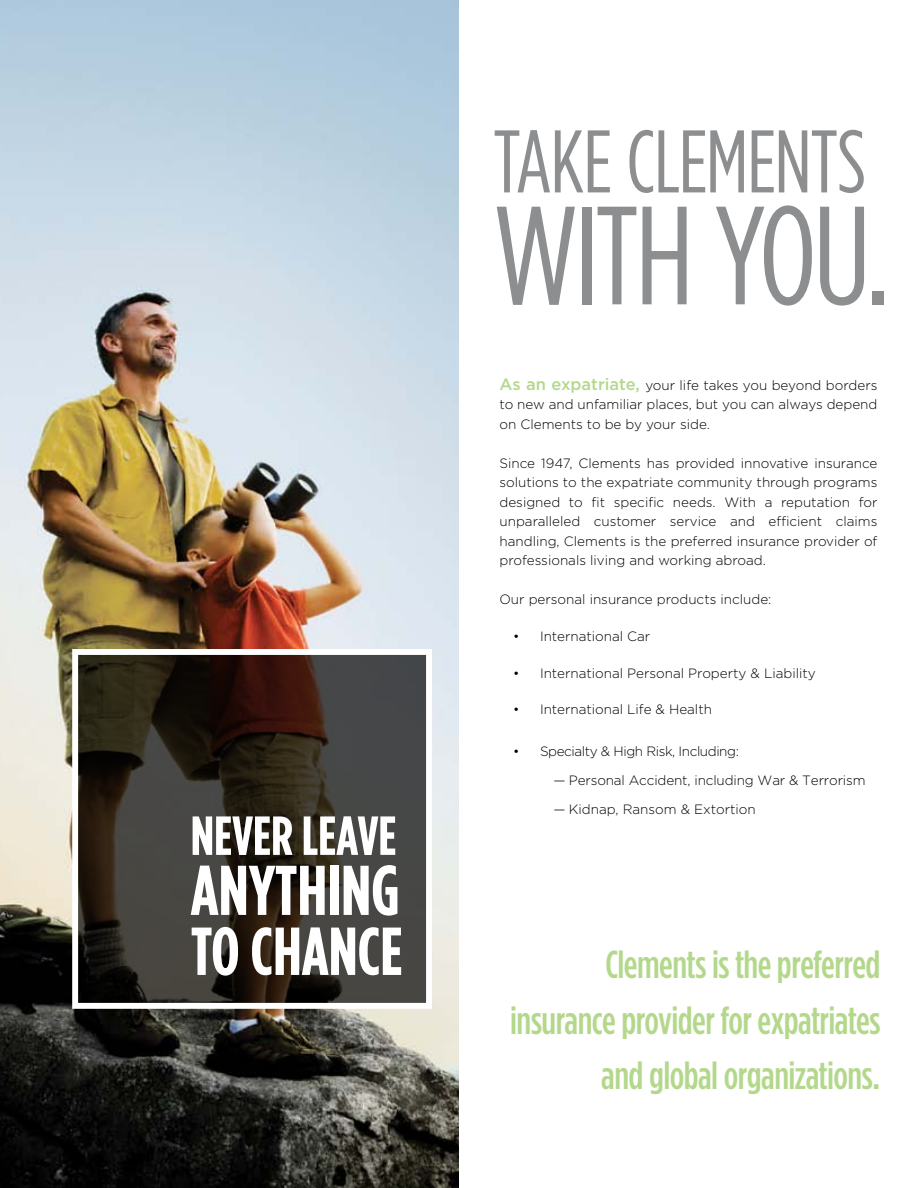
<style>
.page{position:relative;width:918px;height:1188px;background:#fff}
.page>*{position:absolute;margin:0;border:0;box-sizing:border-box;transform-origin:0 0}
.t1{font:139.5px "Gotham Condensed";letter-spacing:-.025em;color:#8c8e90}
.t2{font:88.65px "Gotham Condensed";letter-spacing:-.015em;color:#8c8e90}
.t3{font:700 70.2px "Gotham Condensed";color:#fff}
.t4{font:700 67.65px "Gotham Condensed";color:#fff}
.t5{font:700 54.9px "Gotham Condensed";color:#fff}
.t6{font:500 39px/55.5px "Gotham Condensed";letter-spacing:-.015em;color:#b4d88b;text-align:right}
.t7{font:300 13.5px/19.5px "Gotham";color:#000;text-align:justify}
.t8{font:300 13.5px "Gotham";letter-spacing:-.03em;color:#000}
.s1{font-weight:500;font-size:16.5px;color:#b4d88b}
</style>
<div class="page">
<img style="left:0;top:0;width:459px;height:1188px">
<svg style="left:79px;top:656px;width:346px;height:346px;background:#352f29"></svg>
<div style="left:72px;top:649px;width:360px;height:360px;border:6px solid #fff"></div>
<h3 class="t5" style="left:191px;top:803px;width:207px">NEVER LEAVE</h3>
<h3 class="t3" style="left:191px;top:849px;width:210px">ANYTHING</h3>
<h3 class="t4" style="left:191px;top:912px;width:214px">TO CHANCE</h3>
<h2 class="t2" style="left:494px;top:111px;width:374px">TAKE CLEMENTS</h2>
<h1 class="t1" style="left:494px;top:176px;width:398px">WITH YOU.</h1>
<p class="t7" style="left:500px;top:375px;width:380px"><span class="s1">As an expatriate,</span> your life takes you beyond borders to new and unfamiliar places, but you can always depend on Clements to be by your side.</p>
<p class="t7" style="left:500px;top:453px;width:380px">Since 1947, Clements has provided innovative insurance solutions to the expatriate community through programs designed to fit specific needs. With a reputation for unparalleled customer service and efficient claims handling, Clements is the preferred insurance provider of professionals living and working abroad.</p>
<p class="t7" style="left:500px;top:589px;width:274px">Our personal insurance products include:</p>
<p class="t7" style="left:513px;top:626px;width:139px">• International Car</p>
<p class="t7" style="left:513px;top:663px;width:304px">• International Personal Property &amp; Liability</p>
<p class="t7" style="left:513px;top:700px;width:201px">• International Life &amp; Health</p>
<p class="t8" style="left:513px;top:742px;width:227px">• Specialty &amp; High Risk, Including:</p>
<p class="t7" style="left:554px;top:770px;width:314px">— Personal Accident, including War &amp; Terrorism</p>
<p class="t7" style="left:554px;top:799px;width:204px">— Kidnap, Ransom &amp; Extortion</p>
<h3 class="t6" style="left:510px;top:937px;width:372px">Clements is the preferred insurance provider for expatriates and global organizations.</h3>
</div>
